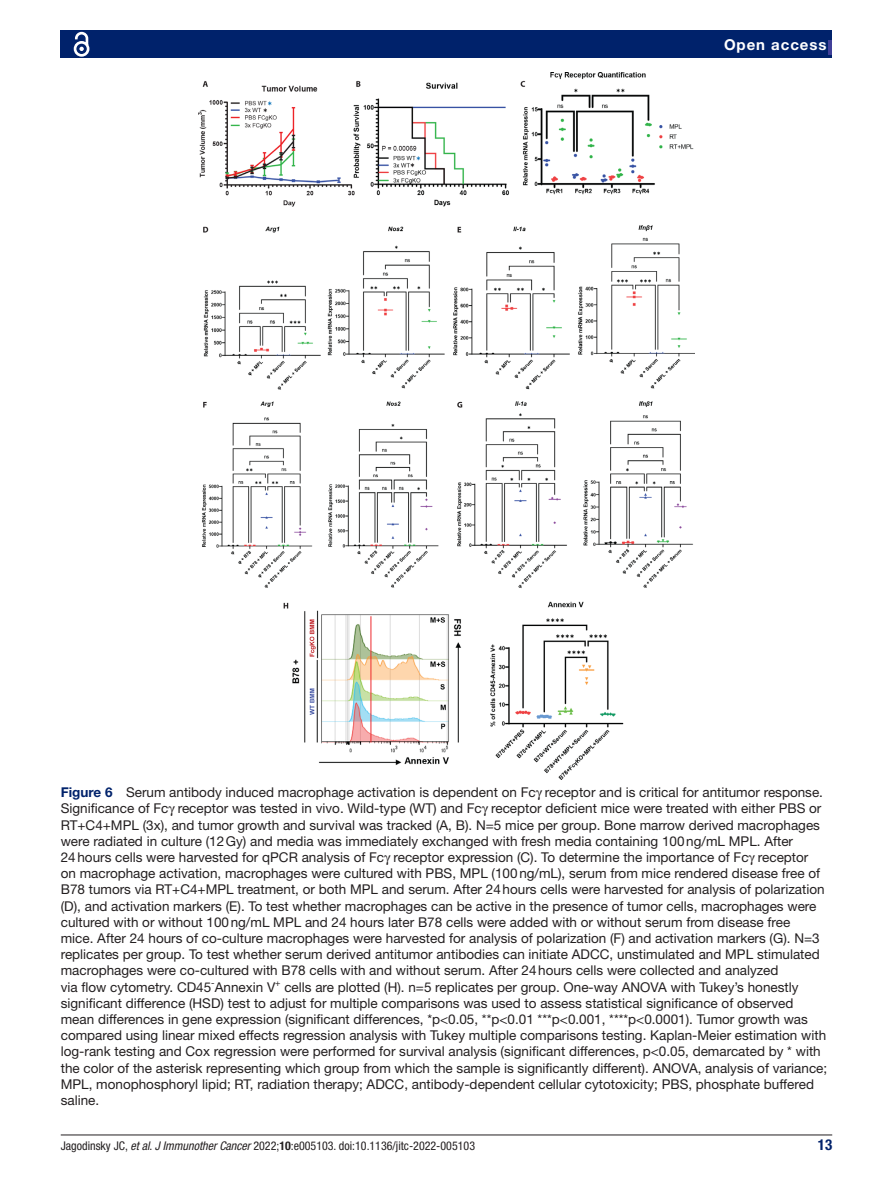
<style>
.page{position:relative;width:893px;height:1191px;background:#fff}
.page>*{position:absolute;margin:0;border:0;box-sizing:border-box;transform-origin:0 0}
.t1{font:700 15px "Helvetica Neue LT Std";letter-spacing:.065em;color:#fff}
.t2{font:700 condensed 15px "Helvetica Neue LT Std";color:#00226b}
.t3{font:13.5px/16.2px "Helvetica Neue LT Std";color:#231f20}
.t4{font:condensed 12px "Helvetica Neue LT Std";color:#231f20}
.t5{font:9px "Helvetica Neue LT Std";color:#231f20}
.s1{font-weight:700;color:#00226b}
.s2{font-style:italic}
.s3{font-weight:700}
</style>
<div class="page">
<hr style="left:61px;top:1134px;width:771px;height:1px;background:#231f20">
<div style="left:61px;top:31px;width:771px;height:27px;background:#00226b"></div>
<hr style="left:828px;top:40px;width:4px;height:15px;background:#414099">
<svg style="left:73px;top:31px;width:17px;height:26px"></svg>
<img style="left:199px;top:73px;width:495px;height:706px">
<p class="t1" style="left:724px;top:35px;width:104px">Open access</p>
<p class="t3" style="left:61px;top:784px;width:765px"><span class="s1">Figure 6</span> Serum antibody induced macrophage activation is dependent on Fc receptor and is critical for antitumor response.<br>Significance of Fc receptor was tested in vivo. Wild-type (WT) and Fc receptor deficient mice were treated with either PBS or RT+C4+MPL (3x), and tumor growth and survival was tracked (A, B). N=5 mice per group. Bone marrow derived macrophages were radiated in culture (12Gy) and media was immediately exchanged with fresh media containing 100ng/mL MPL. After 24hours cells were harvested for qPCR analysis of Fc receptor expression (C). To determine the importance of Fc receptor on macrophage activation, macrophages were cultured with PBS, MPL (100ng/mL), serum from mice rendered disease free of B78 tumors via RT+C4+MPL treatment, or both MPL and serum. After 24hours cells were harvested for analysis of polarization (D), and activation markers (E). To test whether macrophages can be active in the presence of tumor cells, macrophages were cultured with or without 100ng/mL MPL and 24 hours later B78 cells were added with or without serum from disease free mice. After 24 hours of co-culture macrophages were harvested for analysis of polarization (F) and activation markers (G). N=3 replicates per group. To test whether serum derived antitumor antibodies can initiate ADCC, unstimulated and MPL stimulated macrophages were co-cultured with B78 cells with and without serum. After 24hours cells were collected and analyzed<br>via flow cytometry. CD45<sup>-</sup>Annexin V</p>
<p class="t5" style="left:275px;top:977px;width:7px">+</p>
<p class="t3" style="left:61px;top:978px;width:768px;text-indent:224px">cells are plotted (H). n=5 replicates per group. One-way ANOVA with Tukey’s honestly significant difference (HSD) test to adjust for multiple comparisons was used to assess statistical significance of observed mean differences in gene expression (significant differences, *p&lt;0.05, **p&lt;0.01 ***p&lt;0.001, ****p&lt;0.0001). Tumor growth was compared using linear mixed effects regression analysis with Tukey multiple comparisons testing. Kaplan-Meier estimation with log-rank testing and Cox regression were performed for survival analysis (significant differences, p&lt;0.05, demarcated by * with the color of the asterisk representing which group from which the sample is significantly different). ANOVA, analysis of variance; MPL, monophosphoryl lipid; RT, radiation therapy; ADCC, antibody-dependent cellular cytotoxicity; PBS, phosphate buffered saline.</p>
<p class="t4" style="left:61px;top:1138px;width:416px">Jagodinsky JC, <span class="s2">et al</span>. <span class="s2">J Immunother Cancer</span> 2022;<span class="s3">10</span>:e005103. doi:10.1136/jitc-2022-005103</p>
<p class="t2" style="left:818px;top:1135px;width:16px">13</p>
</div>
